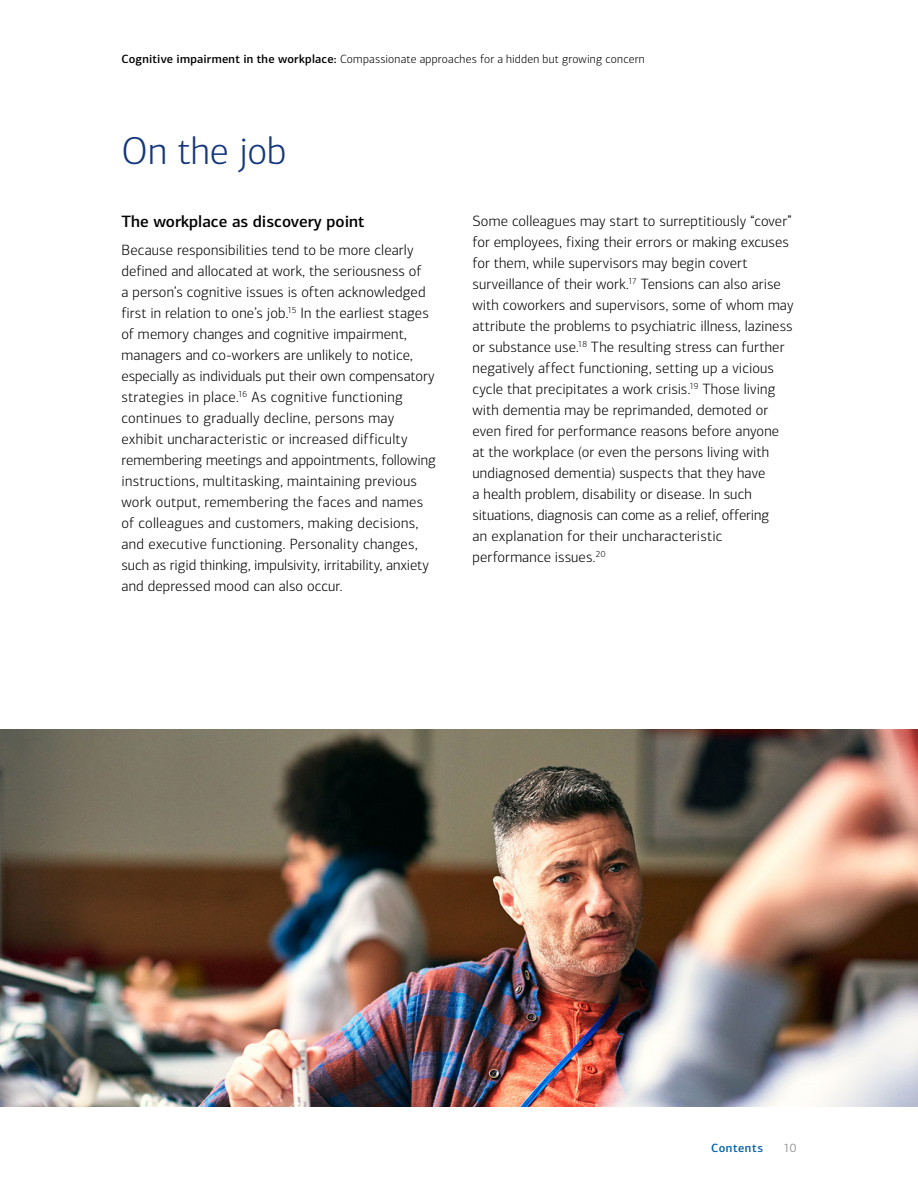
<style>
.page{position:relative;width:918px;height:1188px;background:#fff}
.page>*{position:absolute;margin:0;border:0;box-sizing:border-box;transform-origin:0 0}
.t1{font:300 39px "Connections";color:#14377d}
.t2{font:500 16.5px "Connections";color:#000}
.t3{font:300 15px/21px "Connections";letter-spacing:.01em;color:#000}
.t4{font:300 12px "Connections";letter-spacing:.02em;color:#000}
.t5{font:500 12px "Connections";letter-spacing:.05em;color:#0061aa}
.t6{font:12px "Connections";color:#939598}
.s1{font-weight:500}
</style>
<div class="page">
<img style="left:0;top:729px;width:918px;height:378px">
<p class="t4" style="left:122px;top:52px;width:525px"><span class="s1">Cognitive impairment in the workplace:</span> Compassionate approaches for a hidden but growing concern</p>
<h3 class="t1" style="left:122px;top:129px;width:167px">On the job</h3>
<h4 class="t2" style="left:122px;top:212px;width:244px">The workplace as discovery point</h4>
<p class="t3" style="left:121px;top:240px;width:316px">Because responsibilities tend to be more clearly defined and allocated at work, the seriousness of<br>a person’s cognitive issues is often acknowledged first in relation to one’s job.<sup>15</sup> In the earliest stages of memory changes and cognitive impairment, managers and co-workers are unlikely to notice, especially as individuals put their own compensatory strategies in place.<sup>16</sup> As cognitive functioning continues to gradually decline, persons may exhibit uncharacteristic or increased difficulty remembering meetings and appointments, following instructions, multitasking, maintaining previous work output, remembering the faces and names of colleagues and customers, making decisions, and executive functioning. Personality changes, such as rigid thinking, impulsivity, irritability, anxiety and depressed mood can also occur.</p>
<p class="t3" style="left:472px;top:210px;width:323px">Some colleagues may start to surreptitiously “cover” for employees, fixing their errors or making excuses for them, while supervisors may begin covert surveillance of their work.<sup>17</sup> Tensions can also arise with coworkers and supervisors, some of whom may attribute the problems to psychiatric illness, laziness or substance use.<sup>18</sup> The resulting stress can further negatively affect functioning, setting up a vicious cycle that precipitates a work crisis.<sup>19</sup> Those living with dementia may be reprimanded, demoted or even fired for performance reasons before anyone at the workplace (or even the persons living with undiagnosed dementia) suspects that they have<br>a health problem, disability or disease. In such situations, diagnosis can come as a relief, offering<br>an explanation for their uncharacteristic performance issues.<sup>20</sup></p>
<p class="t5" style="left:711px;top:1140px;width:53px">Contents</p>
<p class="t6" style="left:784px;top:1141px;width:14px">10</p>
</div>
